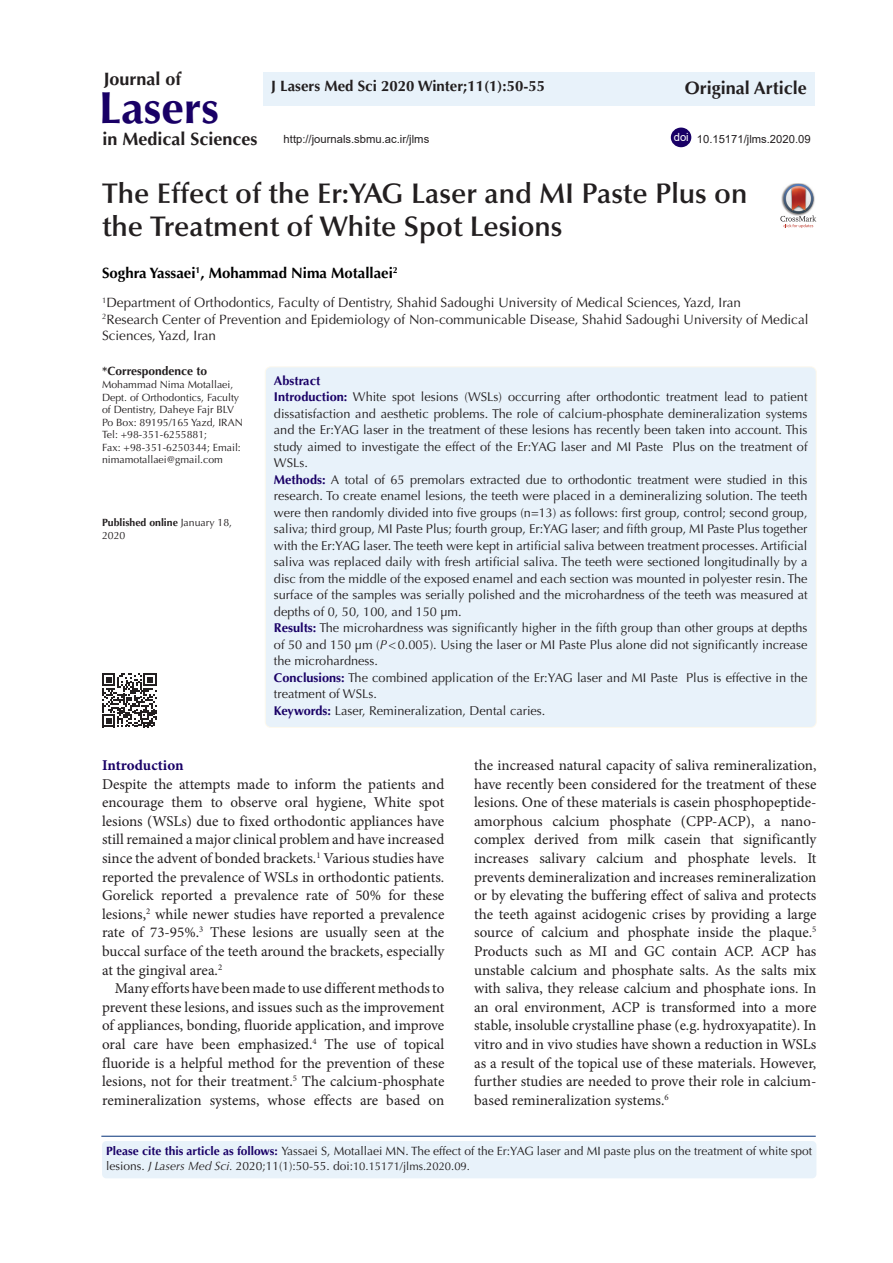
<style>
.page{position:relative;width:893px;height:1263px;background:#fff}
.page>*{position:absolute;margin:0;border:0;box-sizing:border-box;transform-origin:0 0}
.t1{font:700 45px "Optima LT Std";color:#190066}
.t2{font:600 28.5px/33px "Optima LT Std";color:#231f20}
.t3{font:700 18px "Optima LT Std";color:#231f20}
.t4{font:15px/18.6px "Minion Pro";color:#231f20;text-align:justify}
.t5{font:700 15px "Optima LT Std";color:#000}
.t6{font:700 15px "Optima LT Std";color:#231f20}
.t7{font:700 15px "Minion Pro";letter-spacing:-.005em;color:#190066}
.t8{font:13.5px/16.5px "Optima LT Std";color:#231f20}
.t9{font:12.75px/16.5px "Optima LT Std";color:#231f20;text-align:justify}
.Default{font:700 12.75px "Optima LT Std";color:#190066}
.t10{font:12px/15px "Optima LT Std";color:#231f20}
.t11{font:700 12px "Optima LT Std";color:#231f20}
.t12{font:11.25px "Arial";color:#231f20}
.t13{font:11.25px "Arial";color:#fff}
.t14{font:10.5px/12.5px "Optima LT Std";color:#231f20}
.t15{font:700 10.5px/12.6px "Optima LT Std";color:#231f20}
.s1{font-weight:700;color:#190066}
.s2{font-style:italic}
.s3{font-weight:400}
.s4{font-size:11.25px}
</style>
<div class="page">
<hr style="left:101px;top:1136px;width:715px;height:1px;background:#053278">
<div style="left:102px;top:1141px;width:714px;height:37px;background:#e8f2fa;border-radius:4px"></div>
<img style="left:792px;top:183px;width:12px;height:1px">
<svg style="left:780px;top:184px;width:36px;height:44px"></svg>
<div style="left:649px;top:72px;width:166px;height:34px;background:#e8f2fa"></div>
<div style="left:671px;top:128px;width:20px;height:19px;background:#190066;border-radius:50%"></div>
<div style="left:265px;top:367px;width:551px;height:360px;background:#e8f2fa;border-radius:6px"></div>
<svg style="left:102px;top:673px;width:54px;height:54px"></svg>
<div style="left:263px;top:72px;width:386px;height:34px;background:#e8f2fa"></div>
<p class="t3" style="left:104px;top:68px;width:79px">Journal of</p>
<p class="t1" style="left:99px;top:81px;width:122px">Lasers</p>
<p class="t3" style="left:103px;top:129px;width:157px">in Medical Sciences</p>
<p class="t3" style="left:685px;top:77px;width:124px">Original Article</p>
<p class="t13" style="left:674px;top:129px;width:17px">doi</p>
<p class="t12" style="left:697px;top:131px;width:115px">10.15171/jlms.2020.09</p>
<p class="t2" style="left:102px;top:177px;width:647px">The Effect of the Er:YAG Laser and MI Paste Plus on the Treatment of White Spot Lesions</p>
<p class="t5" style="left:102px;top:264px;width:297px">Soghra Yassaei<sup>1</sup>, Mohammad Nima Motallaei<sup>2</sup></p>
<p class="t8" style="left:102px;top:294px;width:640px"><sup>1</sup>Department of Orthodontics, Faculty of Dentistry, Shahid Sadoughi University of Medical Sciences, Yazd, Iran</p>
<p class="t8" style="left:102px;top:311px;width:708px"><sup>2</sup>Research Center of Prevention and Epidemiology of Non-communicable Disease, Shahid Sadoughi University of Medical<br>Sciences, Yazd, Iran</p>
<p class="Default" style="left:274px;top:373px;width:48px">Abstract</p>
<p class="t9" style="left:274px;top:389px;width:535px"><span class="s1">Introduction:</span> White spot lesions (WSLs) occurring after orthodontic treatment lead to patient dissatisfaction and aesthetic problems. The role of calcium-phosphate demineralization systems and the Er:YAG laser in the treatment of these lesions has recently been taken into account. This study aimed to investigate the effect of the Er:YAG laser and MI Paste Plus on the treatment of WSLs.</p>
<p class="t9" style="left:274px;top:471px;width:535px"><span class="s1">Methods:</span> A total of 65 premolars extracted due to orthodontic treatment were studied in this research. To create enamel lesions, the teeth were placed in a demineralizing solution. The teeth were then randomly divided into five groups (n=13) as follows: first group, control; second group, saliva; third group, MI Paste Plus; fourth group, Er:YAG laser; and fifth group, MI Paste Plus together with the Er:YAG laser. The teeth were kept in artificial saliva between treatment processes. Artificial saliva was replaced daily with fresh artificial saliva. The teeth were sectioned longitudinally by a disc from the middle of the exposed enamel and each section was mounted in polyester resin. The surface of the samples was serially polished and the microhardness of the teeth was measured at depths of 0, 50, 100, and 150 µm.</p>
<p class="t9" style="left:274px;top:620px;width:535px"><span class="s1">Results:</span> The microhardness was significantly higher in the fifth group than other groups at depths of 50 and 150 µm (<span class="s2">P</span>&lt;0.005). Using the laser or MI Paste Plus alone did not significantly increase the microhardness.</p>
<p class="t9" style="left:274px;top:669px;width:535px"><span class="s1">Conclusions:</span> The combined application of the Er:YAG laser and MI Paste Plus is effective in the treatment of WSLs.</p>
<p class="t9" style="left:274px;top:702px;width:273px"><span class="s1">Keywords:</span> Laser, Remineralization, Dental caries.</p>
<p class="t6" style="left:271px;top:78px;width:275px">J Lasers Med Sci 2020 Winter;11(1):50-55</p>
<p class="t12" style="left:284px;top:131px;width:147px">http://journals.sbmu.ac.ir/jlms</p>
<p class="t11" style="left:102px;top:364px;width:107px">*Correspondence to</p>
<p class="t14" style="left:102px;top:379px;width:142px">Mohammad Nima Motallaei,<br>Dept. of Orthodontics, Faculty of Dentistry, Daheye Fajr BLV<br>Po Box: 89195/165 Yazd, IRAN<br>Tel: +98-351-6255881;<br>Fax: +98-351-6250344; Email: nimamotallaei@gmail.com</p>
<p class="t15" style="left:102px;top:517px;width:132px">Published online <span class="s3">January 18,<br>2020</span></p>
<p class="t7" style="left:102px;top:755px;width:83px">Introduction</p>
<p class="t4" style="left:102px;top:774px;width:344px">Despite the attempts made to inform the patients and encourage them to observe oral hygiene, White spot lesions (WSLs) due to fixed orthodontic appliances have still remained a major clinical problem and have increased since the advent of bonded brackets.<sup>1</sup> Various studies have reported the prevalence of WSLs in orthodontic patients.<br>Gorelick reported a prevalence rate of 50% for these lesions,<sup>2</sup> while newer studies have reported a prevalence rate of 73-95%.<sup>3</sup> These lesions are usually seen at the buccal surface of the teeth around the brackets, especially at the gingival area.<sup>2</sup></p>
<p class="t4" style="left:102px;top:979px;width:344px;text-indent:13px">Many efforts have been made to use different methods to prevent these lesions, and issues such as the improvement of appliances, bonding, fluoride application, and improve oral care have been emphasized.<sup>4</sup> The use of topical fluoride is a helpful method for the prevention of these lesions, not for their treatment.<sup>5</sup> The calcium-phosphate remineralization systems, whose effects are based on</p>
<p class="t4" style="left:474px;top:756px;width:344px">the increased natural capacity of saliva remineralization, have recently been considered for the treatment of these lesions. One of these materials is casein phosphopeptide&shy;amorphous calcium phosphate (CPP-ACP), a nano&shy;complex derived from milk casein that significantly increases salivary calcium and phosphate levels. It prevents demineralization and increases remineralization or by elevating the buffering effect of saliva and protects the teeth against acidogenic crises by providing a large source of calcium and phosphate inside the plaque.<sup>5<br></sup>Products such as MI and GC contain ACP. ACP has unstable calcium and phosphate salts. As the salts mix with saliva, they release calcium and phosphate ions. In an oral environment, ACP is transformed into a more stable, insoluble crystalline phase (e.g. hydroxyapatite). In vitro and in vivo studies have shown a reduction in WSLs as a result of the topical use of these materials. However, further studies are needed to prove their role in calcium&shy;based remineralization systems.<sup>6</sup></p>
<p class="t10" style="left:106px;top:1144px;width:707px"><span class="s1">Please cite this article as follows:</span> Yassaei S, Motallaei MN. The effect of the Er:YAG laser and MI paste plus on the treatment of white spot lesions. <span class="s2">J Lasers Med Sci.</span> 2020;11(1):50-55. doi:<span class="s4">10.15171/jlms.2020.09.</span></p>
</div>
